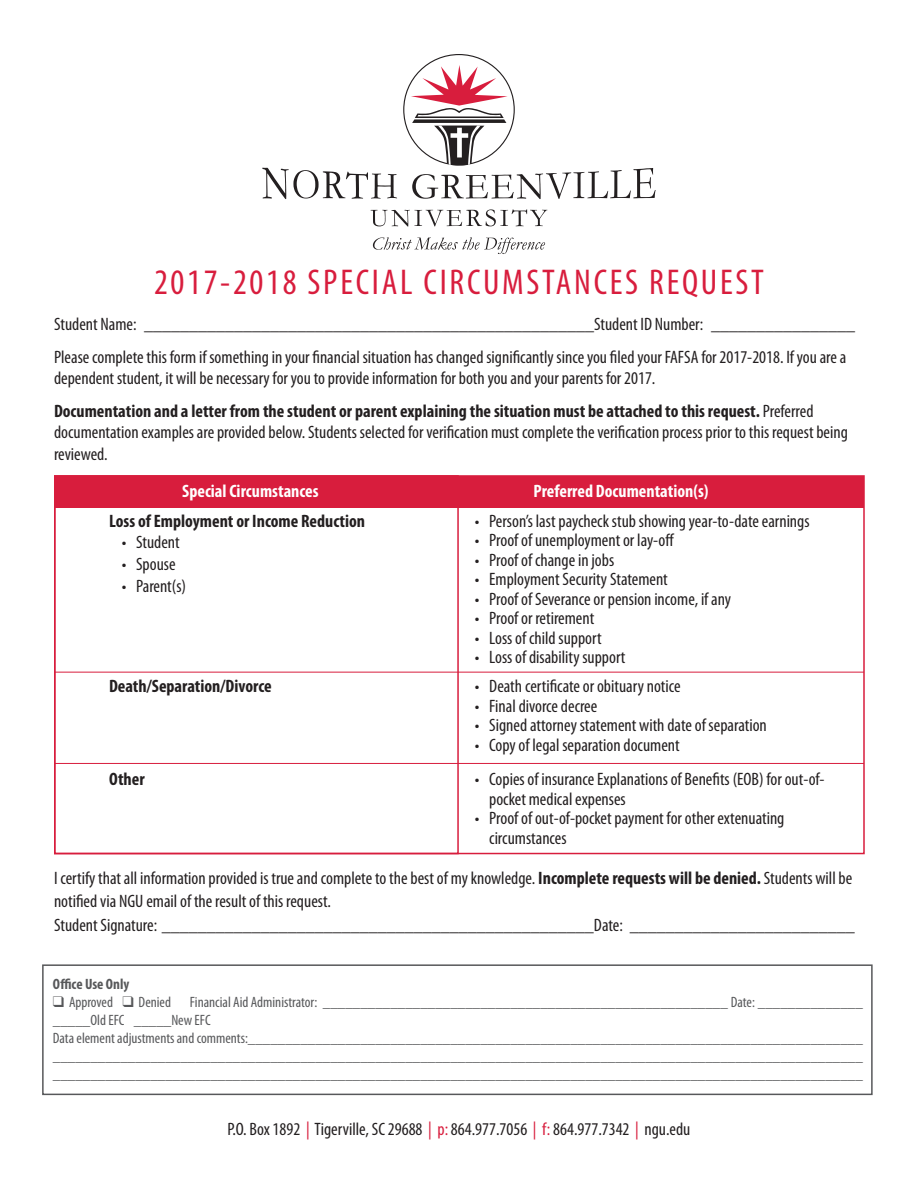
<style>
.page{position:relative;width:918px;height:1188px;background:#fff}
.page>*{position:absolute;margin:0;border:0;box-sizing:border-box;transform-origin:0 0}
.t1{font:condensed 36px "Myriad Pro";letter-spacing:.075em;color:#d81d3d}
.t2{font:condensed 18px/32.4px "Myriad Pro";color:#231f20}
.t3{font:700 condensed 18px "Myriad Pro";color:#231f20}
.t4{font:700 condensed 18px "Myriad Pro";color:#fff}
.t5{font:condensed 15px/18px "Myriad Pro";color:#57585a}
.t6{font:700 condensed 15px "Myriad Pro";color:#57585a}
.s1{font-weight:700}
.s2{color:#d81d3d}
</style>
<div class="page">
<svg style="left:371px;top:209px;width:176px;height:18px"></svg>
<svg style="left:262px;top:168px;width:135px;height:31px"></svg>
<svg style="left:403px;top:54px;width:253px;height:145px"></svg>
<svg style="left:373px;top:237px;width:172px;height:17px"></svg>
<div style="left:54px;top:476px;width:810px;height:31px;background:#d81d3d"></div>
<div style="left:54px;top:475px;width:405px;height:379px;border:2px solid #d81d3d"></div>
<hr style="left:54px;top:672px;width:810px;height:1px;background:#d81d3d">
<hr style="left:54px;top:763px;width:810px;height:1px;background:#d81d3d">
<div style="left:42px;top:964px;width:831px;height:131px;border:2px solid #57585a"></div>
<h1 class="t1" style="left:154px;top:261px;width:611px">2017-2018 SPECIAL CIRCUMSTANCES REQUEST</h1>
<p class="t2" style="left:54px;top:308px;width:802px">Student Name: __________________________________________________Student ID Number: ________________<br>Please complete this form if something in your financial situation has changed significantly since you filed your FAFSA for 2017-2018. If you are a</p>
<p class="t2" style="left:54px;top:362px;width:761px">dependent student, it will be necessary for you to provide information for both you and your parents for 2017.<br><span class="s1">Documentation and a letter from the student or parent explaining the situation must be attached to this request.</span> Preferred</p>
<p class="t2" style="left:54px;top:421px;width:795px;line-height:21.6px">documentation examples are provided below. Students selected for verification must complete the verification process prior to this request being reviewed.</p>
<p class="t4" style="left:182px;top:480px;width:138px">Special Circumstances</p>
<p class="t4" style="left:534px;top:480px;width:176px">Preferred Documentation(s)</p>
<p class="t3" style="left:109px;top:510px;width:258px">Loss of Employment or Income Reduction</p>
<p class="t2" style="left:122px;top:526px;width:59px">• Student</p>
<p class="t2" style="left:122px;top:548px;width:55px">• Spouse</p>
<p class="t2" style="left:122px;top:569px;width:66px">• Parent(s)</p>
<p class="t2" style="left:475px;top:505px;width:336px">• Person’s last paycheck stub showing year-to-date earnings</p>
<p class="t2" style="left:475px;top:524px;width:201px">• Proof of unemployment or lay-off</p>
<p class="t2" style="left:475px;top:544px;width:141px">• Proof of change in jobs</p>
<p class="t2" style="left:475px;top:563px;width:194px">• Employment Security Statement</p>
<p class="t2" style="left:475px;top:583px;width:258px">• Proof of Severance or pension income, if any</p>
<p class="t2" style="left:475px;top:602px;width:121px">• Proof or retirement</p>
<p class="t2" style="left:475px;top:621px;width:128px">• Loss of child support</p>
<p class="t2" style="left:475px;top:641px;width:152px">• Loss of disability support</p>
<p class="t3" style="left:109px;top:675px;width:164px">Death/Separation/Divorce</p>
<p class="t2" style="left:475px;top:670px;width:207px">• Death certificate or obituary notice</p>
<p class="t2" style="left:475px;top:689px;width:124px">• Final divorce decree</p>
<p class="t2" style="left:475px;top:709px;width:294px">• Signed attorney statement with date of separation</p>
<p class="t2" style="left:475px;top:728px;width:206px">• Copy of legal separation document</p>
<p class="t3" style="left:109px;top:768px;width:37px">Other</p>
<p class="t2" style="left:489px;top:769px;width:337px;line-height:19.5px;text-indent:-14px">• Copies of insurance Explanations of Benefits (EOB) for out-of&shy;pocket medical expenses</p>
<p class="t2" style="left:489px;top:808px;width:297px;line-height:19.5px;text-indent:-14px">• Proof of out-of-pocket payment for other extenuating circumstances</p>
<p class="t2" style="left:54px;top:865px;width:802px;line-height:24px">I certify that all information provided is true and complete to the best of my knowledge. <span class="s1">Incomplete requests will be denied.</span> Students will be notified via NGU email of the result of this request.<br>Student Signature: ________________________________________________Date: _________________________</p>
<p class="t6" style="left:53px;top:974px;width:78px">Office Use Only</p>
<p class="t5" style="left:53px;top:993px;width:120px">❑ Approved ❑ Denied</p>
<p class="t5" style="left:53px;top:993px;width:812px;text-indent:137px">Financial Aid Administrator: ______________________________________________________ Date: ______________ _____Old EFC _____New EFC<br>Data element adjustments and comments:__________________________________________________________________________________ ____________________________________________________________________________________________________________ ____________________________________________________________________________________________________________</p>
<p class="t2" style="left:228px;top:1113px;width:464px">P.O. Box 1892 <span class="s2">|</span> Tigerville, SC 29688 <span class="s2">| p:</span> 864.977.7056 <span class="s2">| f:</span> 864.977.7342 <span class="s2">|</span> ngu.edu</p>
</div>
